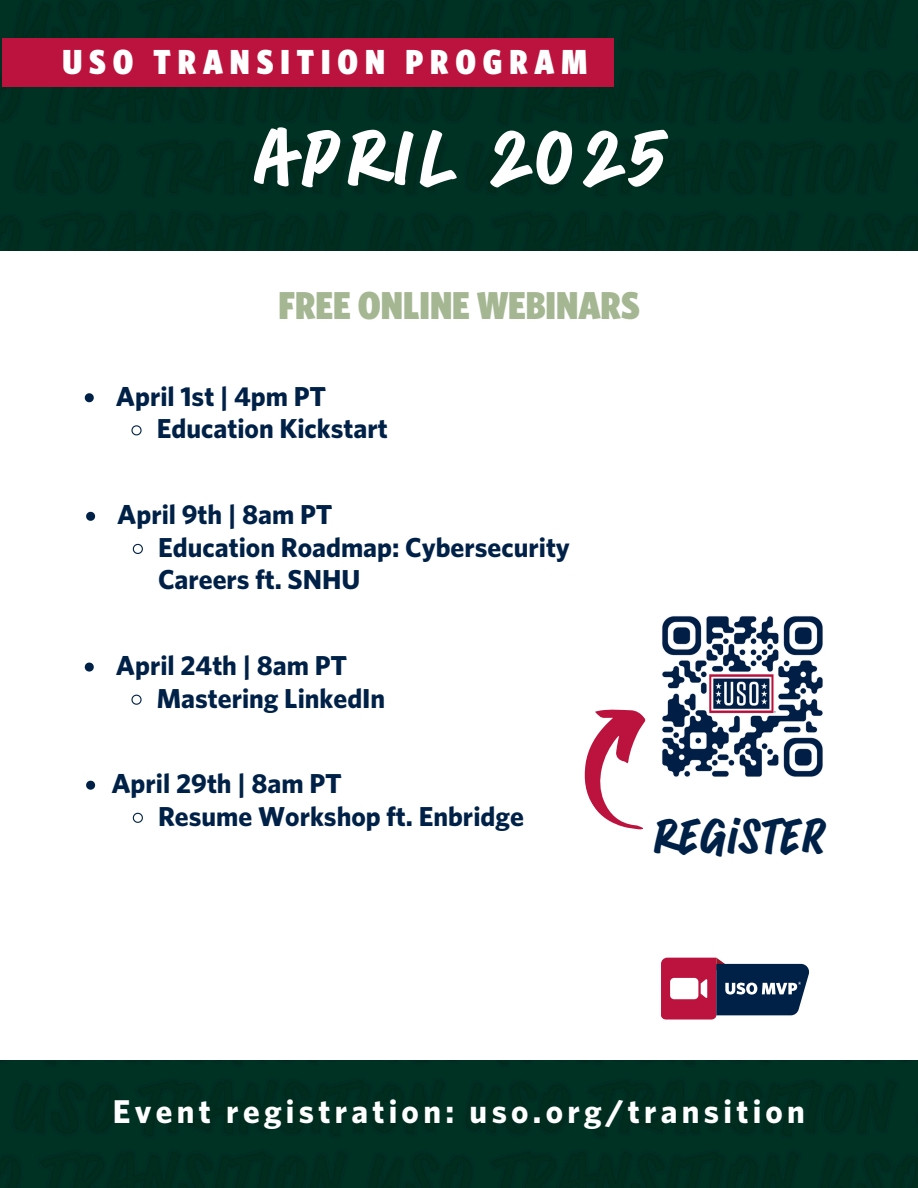
<style>
.page{position:relative;width:918px;height:1188px;background:#fff}
.page>*{position:absolute;margin:0;border:0;box-sizing:border-box;transform-origin:0 0}
.t1{font:700 64.35px "Sandwich Marker Pro";letter-spacing:.12em;color:#fff}
.t2{font:700 39.75px "Sandwich Marker Pro";letter-spacing:.01em;color:#002147}
.t3{font:900 39px "Whitney Condensed";color:#a4b792}
.t4{font:900 34.95px "Whitney Condensed";letter-spacing:.2em;color:#fff}
.t5{font:700 33px "Whitney";letter-spacing:.13em;color:#fff}
.t6{font:700 27.45px/32.7px "Whitney";color:#002147}
</style>
<div class="page">
<svg style="left:86px;top:781px;width:9px;height:9px"></svg>
<svg style="left:132px;top:812px;width:11px;height:11px"></svg>
<svg style="left:86px;top:512px;width:9px;height:9px"></svg>
<svg style="left:132px;top:543px;width:11px;height:11px"></svg>
<div style="left:0;top:0;width:918px;height:251px;background:#002e23"></div>
<div style="left:0;top:1060px;width:918px;height:128px;background:#002f23"></div>
<div style="left:2px;top:38px;width:612px;height:49px;background:#bb133e"></div>
<svg style="left:661px;top:958px;width:149px;height:62px"></svg>
<img style="left:662px;top:616px;width:161px;height:161px">
<svg style="left:584px;top:691px;width:112px;height:139px"></svg>
<svg style="left:85px;top:393px;width:9px;height:9px"></svg>
<svg style="left:131px;top:425px;width:11px;height:11px"></svg>
<svg style="left:85px;top:663px;width:9px;height:9px"></svg>
<svg style="left:131px;top:694px;width:11px;height:11px"></svg>
<p class="t4" style="left:62px;top:41px;width:526px">USO TRANSITION PROGRAM</p>
<p class="t1" style="left:253px;top:121px;width:413px">APRIL 2025</p>
<p class="t3" style="left:278px;top:282px;width:363px">FREE ONLINE WEBINARS</p>
<p class="t6" style="left:116px;top:379px;width:212px">April 1st | 4pm PT</p>
<p class="t6" style="left:157px;top:412px;width:232px">Education Kickstart</p>
<h3 class="t6" style="left:117px;top:498px;width:217px">April 9th | 8am PT</h3>
<p class="t6" style="left:158px;top:531px;width:413px">Education Roadmap: Cybersecurity<br>Careers ft. SNHU</p>
<p class="t6" style="left:116px;top:649px;width:233px">April 24th | 8am PT</p>
<p class="t6" style="left:157px;top:681px;width:230px">Mastering LinkedIn</p>
<h4 class="t6" style="left:111px;top:767px;width:232px">April 29th | 8am PT</h4>
<h1 class="t6" style="left:158px;top:799px;width:367px">Resume Workshop ft. Enbridge</h1>
<p class="t2" style="left:652px;top:813px;width:174px">REGISTER</p>
<p class="t5" style="left:113px;top:1092px;width:694px">Event registration: uso.org/transition</p>
</div>
